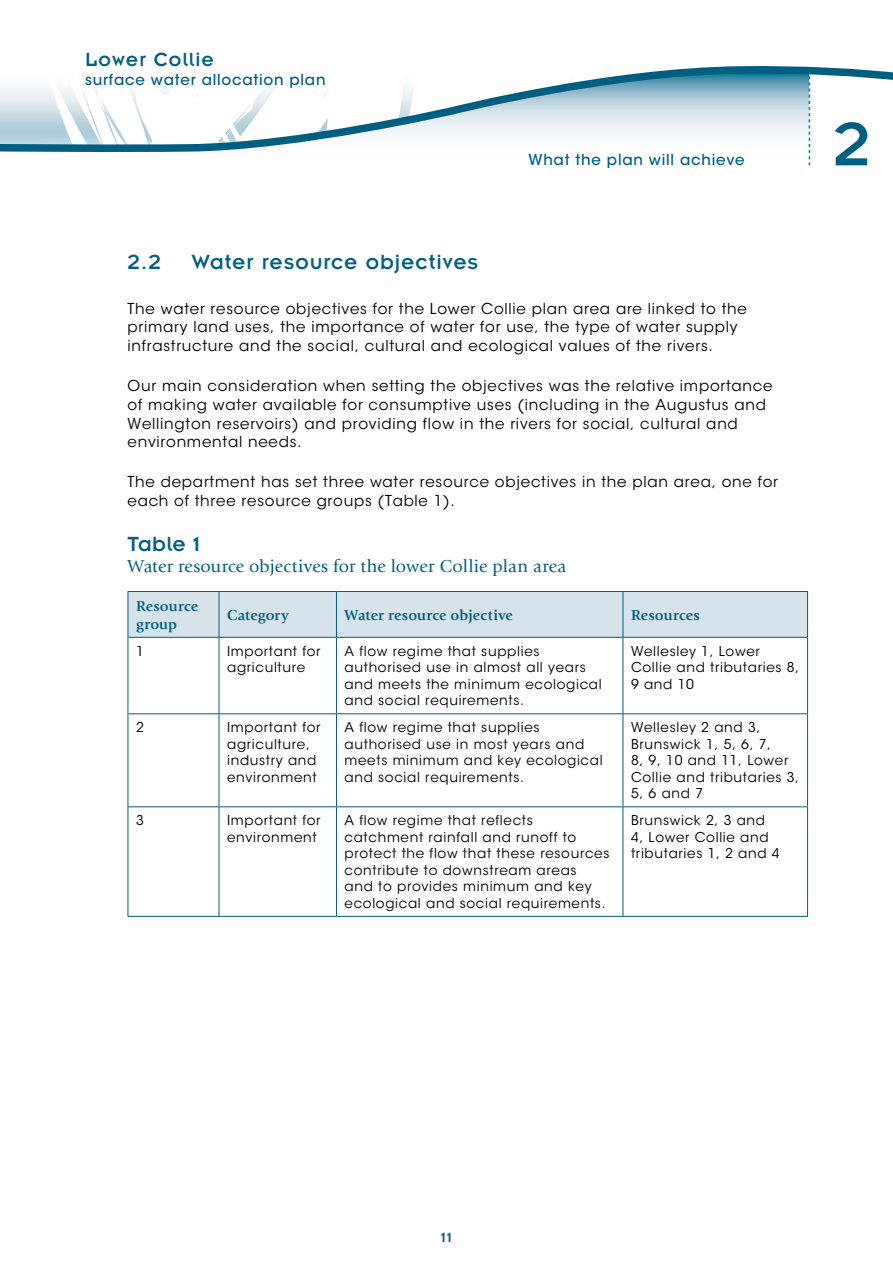
<style>
.page{position:relative;width:893px;height:1263px;background:#fff}
.page>*{position:absolute;margin:0;border:0;box-sizing:border-box;transform-origin:0 0}
.t1{font:67.5px "Insignia LT Std";color:#005f80}
.t2{font:22.5px "Insignia LT Std";letter-spacing:.035em;color:#005f80}
.t3{font:21px "Insignia LT Std";letter-spacing:.05em;color:#005f80}
.t4{font:18px "Giovanni Std";letter-spacing:.005em;color:#005f80}
.t5{font:15px/18.8px "ITC Avant Garde Std";letter-spacing:.05em;color:#000}
.t6{font:700 15px/18px "Giovanni Std";letter-spacing:.01em;color:#005f80}
.t7{font:500 15px "ITC Avant Garde Std";letter-spacing:.05em;color:#005f80}
.t8{font:15px "Insignia LT Std";color:#005f80}
.t9{font:13.5px/16.5px "ITC Avant Garde Std";letter-spacing:.05em;color:#000}
</style>
<div class="page">
<svg style="left:0;top:66px;width:893px;height:88px"></svg>
<div style="left:129px;top:592px;width:678px;height:45px;background:#d6e3eb"></div>
<hr style="left:128px;top:591px;width:91px;height:1px;background:#005f80">
<hr style="left:128px;top:592px;width:1px;height:45px;background:#005f80">
<hr style="left:219px;top:591px;width:117px;height:1px;background:#005f80">
<hr style="left:219px;top:592px;width:1px;height:45px;background:#005f80">
<hr style="left:336px;top:591px;width:287px;height:1px;background:#005f80">
<hr style="left:336px;top:592px;width:1px;height:45px;background:#005f80">
<hr style="left:623px;top:591px;width:185px;height:1px;background:#005f80">
<hr style="left:623px;top:592px;width:1px;height:45px;background:#005f80">
<hr style="left:807px;top:592px;width:1px;height:45px;background:#005f80">
<hr style="left:128px;top:637px;width:91px;height:1px;background:#005f80">
<hr style="left:128px;top:638px;width:1px;height:75px;background:#005f80">
<hr style="left:219px;top:637px;width:117px;height:1px;background:#005f80">
<hr style="left:219px;top:638px;width:1px;height:75px;background:#005f80">
<hr style="left:336px;top:637px;width:287px;height:1px;background:#005f80">
<hr style="left:336px;top:638px;width:1px;height:75px;background:#005f80">
<hr style="left:623px;top:637px;width:185px;height:1px;background:#005f80">
<hr style="left:623px;top:638px;width:1px;height:75px;background:#005f80">
<hr style="left:807px;top:638px;width:1px;height:75px;background:#005f80">
<hr style="left:128px;top:713px;width:91px;height:1px;background:#005f80">
<hr style="left:128px;top:714px;width:1px;height:92px;background:#005f80">
<hr style="left:219px;top:713px;width:117px;height:1px;background:#005f80">
<hr style="left:219px;top:714px;width:1px;height:92px;background:#005f80">
<hr style="left:336px;top:713px;width:287px;height:1px;background:#005f80">
<hr style="left:336px;top:714px;width:1px;height:92px;background:#005f80">
<hr style="left:623px;top:713px;width:185px;height:1px;background:#005f80">
<hr style="left:623px;top:714px;width:1px;height:92px;background:#005f80">
<hr style="left:807px;top:714px;width:1px;height:92px;background:#005f80">
<hr style="left:128px;top:806px;width:91px;height:1px;background:#005f80">
<hr style="left:128px;top:807px;width:1px;height:109px;background:#005f80">
<hr style="left:219px;top:806px;width:117px;height:1px;background:#005f80">
<hr style="left:219px;top:807px;width:1px;height:109px;background:#005f80">
<hr style="left:336px;top:806px;width:287px;height:1px;background:#005f80">
<hr style="left:336px;top:807px;width:1px;height:109px;background:#005f80">
<hr style="left:623px;top:806px;width:185px;height:1px;background:#005f80">
<hr style="left:623px;top:807px;width:1px;height:109px;background:#005f80">
<hr style="left:807px;top:807px;width:1px;height:109px;background:#005f80">
<hr style="left:128px;top:916px;width:91px;height:1px;background:#005f80">
<hr style="left:219px;top:916px;width:117px;height:1px;background:#005f80">
<hr style="left:336px;top:916px;width:287px;height:1px;background:#005f80">
<hr style="left:623px;top:916px;width:185px;height:1px;background:#005f80">
<h3 class="t3" style="left:85px;top:49px;width:130px">Lower Collie</h3>
<p class="t7" style="left:85px;top:70px;width:242px">surface water allocation plan</p>
<p class="t7" style="left:528px;top:151px;width:218px">What the plan will achieve</p>
<h2 class="t2" style="left:128px;top:251px;width:35px">2.2</h2>
<h2 class="t2" style="left:191px;top:251px;width:288px">Water resource objectives</h2>
<p class="t5" style="left:128px;top:299px;width:621px">The water resource objectives for the Lower Collie plan area are linked to the primary land uses, the importance of water for use, the type of water supply infrastructure and the social, cultural and ecological values of the rivers.</p>
<p class="t5" style="left:128px;top:376px;width:646px">Our main consideration when setting the objectives was the relative importance of making water available for consumptive uses (including in the Augustus and Wellington reservoirs) and providing flow in the rivers for social, cultural and environmental needs.</p>
<p class="t5" style="left:128px;top:473px;width:652px">The department has set three water resource objectives in the plan area, one for each of three resource groups (Table 1).</p>
<h2 class="t2" style="left:128px;top:533px;width:74px">Table 1</h2>
<h3 class="t4" style="left:128px;top:556px;width:440px">Water resource objectives for the lower Collie plan area</h3>
<p class="t6" style="left:136px;top:597px;width:64px">Resource group</p>
<p class="t6" style="left:227px;top:606px;width:63px">Category</p>
<p class="t6" style="left:345px;top:606px;width:170px">Water resource objective</p>
<p class="t6" style="left:631px;top:606px;width:70px">Resources</p>
<p class="t9" style="left:136px;top:643px;width:9px">1</p>
<p class="t9" style="left:227px;top:643px;width:95px">Important for agriculture</p>
<p class="t9" style="left:345px;top:643px;width:259px">A flow regime that supplies authorised use in almost all years and meets the minimum ecological and social requirements.</p>
<p class="t9" style="left:631px;top:643px;width:170px">Wellesley 1, Lower<br>Collie and tributaries 8,<br>9 and 10</p>
<p class="t9" style="left:136px;top:719px;width:9px">2</p>
<p class="t9" style="left:227px;top:719px;width:95px">Important for agriculture, industry and environment</p>
<p class="t9" style="left:345px;top:719px;width:260px">A flow regime that supplies authorised use in most years and meets minimum and key ecological and social requirements.</p>
<p class="t9" style="left:631px;top:719px;width:170px">Wellesley 2 and 3,<br>Brunswick 1, 5, 6, 7,<br>8, 9, 10 and 11, Lower<br>Collie and tributaries 3,<br>5, 6 and 7</p>
<p class="t9" style="left:136px;top:812px;width:9px">3</p>
<p class="t9" style="left:227px;top:812px;width:95px">Important for environment</p>
<p class="t9" style="left:345px;top:812px;width:266px">A flow regime that reflects catchment rainfall and runoff to protect the flow that these resources contribute to downstream areas<br>and to provides minimum and key ecological and social requirements.</p>
<p class="t9" style="left:631px;top:812px;width:150px">Brunswick 2, 3 and<br>4, Lower Collie and tributaries 1, 2 and 4</p>
<h1 class="t1" style="left:833px;top:110px;width:39px">2</h1>
<p class="t8" style="left:441px;top:1229px;width:12px">11</p>
</div>
